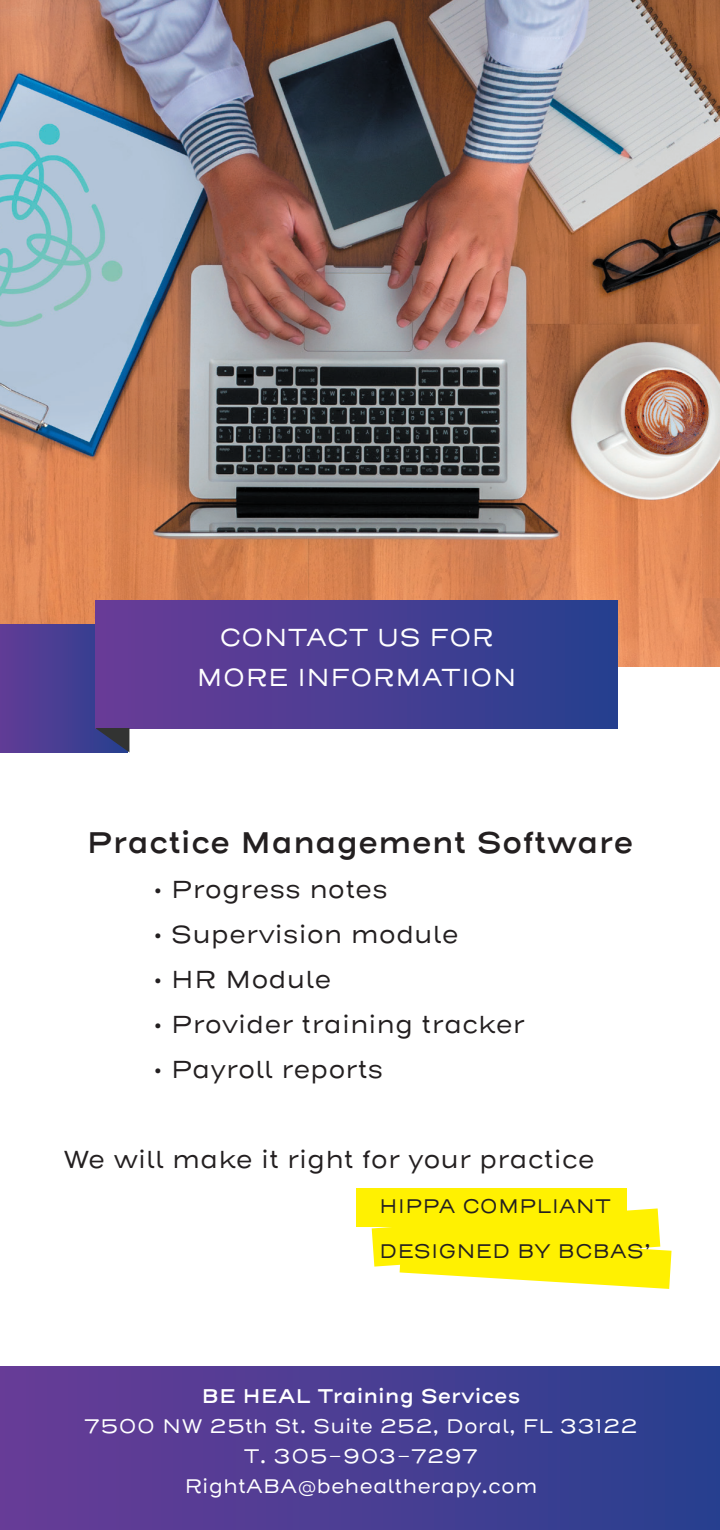
<style>
.page{position:relative;width:720px;height:1530px;background:#fff}
.page>*{position:absolute;margin:0;border:0;box-sizing:border-box;transform-origin:0 0}
.t1{font:600 30px "Henderson Sans";color:#231f20}
.t2{font:25px "Henderson Sans Basic";color:#231f20}
.t3{font:25px/40px "Henderson Sans Basic";color:#fff;text-align:center}
.t4{font:20px/30px "Henderson Sans Basic";color:#fff;text-align:center}
.t5{font:20px "Henderson Sans Basic";color:#231f20}
.t6{font:600 20px "Henderson Sans Basic";color:#fff}
</style>
<div class="page">
<div style="left:356px;top:1188px;width:270px;height:38px;background:#fff101"></div>
<svg style="left:372px;top:1208px;width:300px;height:81px"></svg>
<img style="left:0;top:0;width:720px;height:667px">
<svg style="left:0;top:625px;width:95px;height:127px;background:#4c3d93"></svg>
<div style="left:95px;top:600px;width:522px;height:128px;background:linear-gradient(to right,#6b3b97,#273f8f)"></div>
<svg style="left:95px;top:728px;width:34px;height:24px"></svg>
<div style="left:0;top:1366px;width:720px;height:164px;background:linear-gradient(to right,#6a3c97,#293f8f)"></div>
<p class="t3" style="left:197px;top:618px;width:322px">CONTACT US FOR<br>MORE INFORMATION</p>
<p class="t1" style="left:87px;top:822px;width:548px">Practice Management Software</p>
<p class="t2" style="left:153px;top:873px;width:237px">• Progress notes</p>
<p class="t2" style="left:153px;top:918px;width:307px">• Supervision module</p>
<p class="t2" style="left:153px;top:963px;width:180px">• HR Module</p>
<p class="t2" style="left:153px;top:1008px;width:373px">• Provider training tracker</p>
<p class="t2" style="left:153px;top:1053px;width:232px">• Payroll reports</p>
<p class="t2" style="left:63px;top:1143px;width:533px">We will make it right for your practice</p>
<p class="t5" style="left:379px;top:1193px;width:233px">HIPPA COMPLIANT</p>
<p class="t5" style="left:379px;top:1238px;width:274px">DESIGNED BY BCBAS’</p>
<p class="t6" style="left:201px;top:1383px;width:320px">BE HEAL Training Services</p>
<p class="t4" style="left:84px;top:1412px;width:555px">7500 NW 25th St. Suite 252, Doral, FL 33122<br>T. 305-903-7297<br>RightABA@behealtherapy.com</p>
</div>
